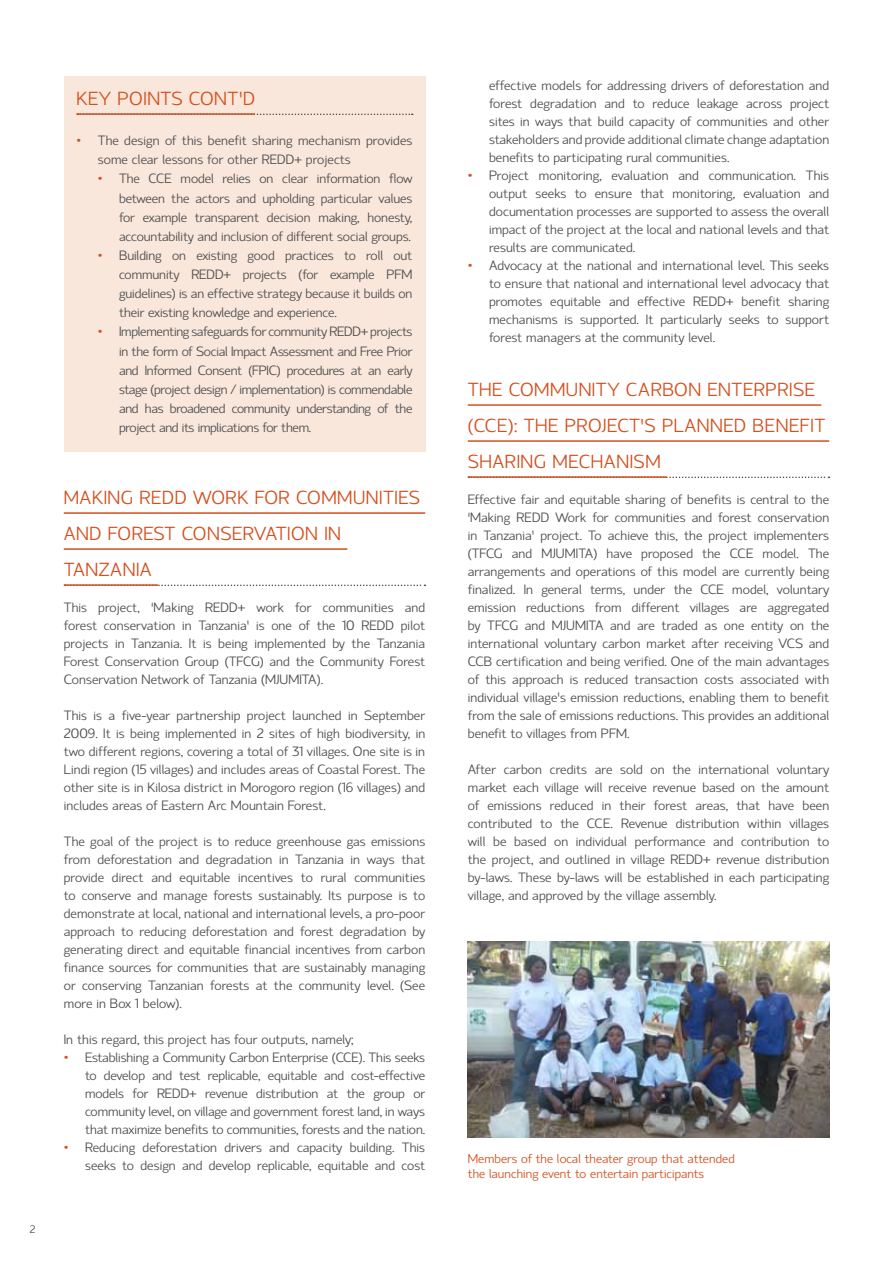
<style>
.page{position:relative;width:893px;height:1263px;background:#fff}
.page>*{position:absolute;margin:0;border:0;box-sizing:border-box;transform-origin:0 0}
.t1{font:300 18.9px/36px "Hattori Hanzo";letter-spacing:.025em;color:#d3501e;scale:1.11 1}
.t2{font:300 13.5px/18px "Hattori Hanzo";letter-spacing:.005em;color:#4d4d4f;text-align:justify;scale:1.11 1}
.t3{font:300 12.9px/15px "Hattori Hanzo";letter-spacing:.005em;color:#d3501e;scale:1.11 1}
.t4{font:300 10.8px "Hattori Hanzo";color:#4d4d4f;scale:1.11 1}
.s1{color:#d3501e}
</style>
<div class="page">
<hr style="left:64px;top:512px;width:361px;height:2px;background:#d3501e">
<hr style="left:64px;top:548px;width:283px;height:2px;background:#d3501e">
<svg style="left:158px;top:585px;width:267px;height:1px"></svg>
<hr style="left:64px;top:584px;width:94px;height:2px;background:#d3501e">
<hr style="left:468px;top:404px;width:353px;height:2px;background:#d3501e">
<hr style="left:468px;top:440px;width:361px;height:2px;background:#d3501e">
<svg style="left:667px;top:477px;width:162px;height:1px"></svg>
<hr style="left:468px;top:476px;width:199px;height:2px;background:#d3501e">
<img style="left:468px;top:942px;width:361px;height:195px">
<div style="left:64px;top:77px;width:361px;height:375px;background:#f9e7db"></div>
<svg style="left:256px;top:114px;width:157px;height:1px"></svg>
<hr style="left:77px;top:113px;width:178px;height:2px;background:#d3501e">
<p class="t4" style="left:30px;top:1224px;width:7px">2</p>
<h1 class="t1" style="left:77px;top:81px;width:124px">Key po ints cont</h1>
<h1 class="t1" style="left:239px;top:81px;width:14px">’d</h1>
<p class="t2" style="left:98px;top:131px;width:285px;line-height:19.2px;text-indent:-21px"><span class="s1">•</span> The design of this benefit sharing mechanism provides some clear lessons for other REDD+ projects</p>
<p class="t2" style="left:98px;top:170px;width:54px"><span class="s1">•</span> The CCE</p>
<p class="t2" style="left:119px;top:169px;width:266px;line-height:19.2px;text-indent:62px">model relies on clear information flow between the actors and upholding particular values for example transparent decision making, honesty, accountability and inclusion of different social groups.</p>
<p class="t2" style="left:119px;top:246px;width:266px;line-height:19.2px;text-indent:-21px"><span class="s1">•</span> Building on existing good practices to roll out community REDD+ projects (for example PFM guidelines) is an effective strategy because it builds on their existing knowledge and experience.</p>
<p class="t2" style="left:119px;top:322px;width:266px;line-height:19.2px;text-indent:-21px"><span class="s1">•</span> Implementing safeguards for community REDD+ projects in the form of Social Impact Assessment and Free Prior and Informed Consent (FPIC) procedures at an early stage (project design / implementation) is commendable and has broadened community understanding of the project and its implications for them.</p>
<h1 class="t1" style="left:64px;top:480px;width:322px">Making REDD Work for communities and forest conservation in<br>Tanzania</h1>
<p class="t2" style="left:64px;top:599px;width:327px">This project, ‘Making REDD+ work for communities and forest conservation in Tanzania’ is one of the 10 REDD pilot projects in Tanzania. It is being implemented by the Tanzania Forest Conservation Group (TFCG) and the Community Forest Conservation Network of Tanzania (MJUMITA).</p>
<p class="t2" style="left:64px;top:707px;width:327px">This is a five-year partnership project launched in September 2009. It is being implemented in 2 sites of high biodiversity, in two different regions, covering a total of 31 villages. One site is in Lindi region (15 villages) and includes areas of Coastal Forest. The other site is in Kilosa district in Morogoro region (16 villages) and includes areas of Eastern Arc Mountain Forest.</p>
<p class="t2" style="left:64px;top:833px;width:327px">The goal of the project is to reduce greenhouse gas emissions from deforestation and degradation in Tanzania in ways that provide direct and equitable incentives to rural communities to conserve and manage forests sustainably. Its purpose is to demonstrate at local, national and international levels, a pro-poor approach to reducing deforestation and forest degradation by generating direct and equitable financial incentives from carbon finance sources for communities that are sustainably managing or conserving Tanzanian forests at the community level. (See more in Box 1 below).</p>
<p class="t2" style="left:64px;top:1031px;width:263px">In this regard, this project has four outputs, namely;</p>
<p class="t2" style="left:85px;top:1049px;width:308px;text-indent:-21px"><span class="s1">•</span> Establishing a Community Carbon Enterprise (CCE). This seeks to develop and test replicable, equitable and cost-effective models for REDD+ revenue distribution at the group or community level, on village and government forest land, in ways that maximize benefits to communities, forests and the nation.</p>
<p class="t2" style="left:64px;top:1139px;width:327px;text-align:right"><span class="s1">•</span> Reducing deforestation drivers and capacity building. This seeks to design and develop replicable, equitable and cost</p>
<p class="t2" style="left:489px;top:77px;width:308px">effective models for addressing drivers of deforestation and forest degradation and to reduce leakage across project sites in ways that build capacity of communities and other stakeholders and provide additional climate change adaptation benefits to participating rural communities.</p>
<p class="t2" style="left:489px;top:167px;width:308px;text-indent:-21px"><span class="s1">•</span> Project monitoring, evaluation and communication. This output seeks to ensure that monitoring, evaluation and documentation processes are supported to assess the overall impact of the project at the local and national levels and that results are communicated.</p>
<p class="t2" style="left:489px;top:257px;width:308px;text-indent:-21px"><span class="s1">•</span> Advocacy at the national and international level. This seeks to ensure that national and international level advocacy that promotes equitable and effective REDD+ benefit sharing mechanisms is supported. It particularly seeks to support forest managers at the community level.</p>
<h1 class="t1" style="left:468px;top:372px;width:188px">The Community Carbon</h1>
<h1 class="t1" style="left:707px;top:372px;width:12px">Ent</h1>
<h1 class="t1" style="left:468px;top:372px;width:320px;text-indent:275px">erprise (CCE): The Project’s planned benefit sharing mechanism</h1>
<p class="t2" style="left:468px;top:491px;width:327px">Effective fair and equitable sharing of benefits is central to the ‘Making REDD Work for communities and forest conservation in Tanzania’ project. To achieve this, the project implementers (TFCG and MJUMITA) have proposed the CCE</p>
<p class="t2" style="left:468px;top:545px;width:327px;text-indent:295px">model. The arrangements and operations of this model are currently being finalized. In general terms, under the CCE</p>
<p class="t2" style="left:468px;top:581px;width:327px;text-indent:264px">model, voluntary emission reductions from different villages are aggregated by TFCG and MJUMITA and are traded as one entity on the international voluntary carbon market after receiving VCS and CCB certification and being verified. One of the main advantages of this approach is reduced transaction costs associated with individual village’s emission reductions, enabling them to benefit from the sale of emissions reductions. This provides an additional benefit to villages from PFM.</p>
<p class="t2" style="left:468px;top:761px;width:327px">After carbon credits are sold on the international voluntary market each village will receive revenue based on the amount of emissions reduced in their forest areas, that have been contributed to the CCE. Revenue distribution within villages will be based on individual performance and contribution to the project, and outlined in village REDD+ revenue distribution by-laws. These by-laws will be established in each participating village, and approved by the village assembly.</p>
<p class="t3" style="left:468px;top:1151px;width:242px">Members of the local theater group that attended the launching event to entertain participants</p>
</div>
